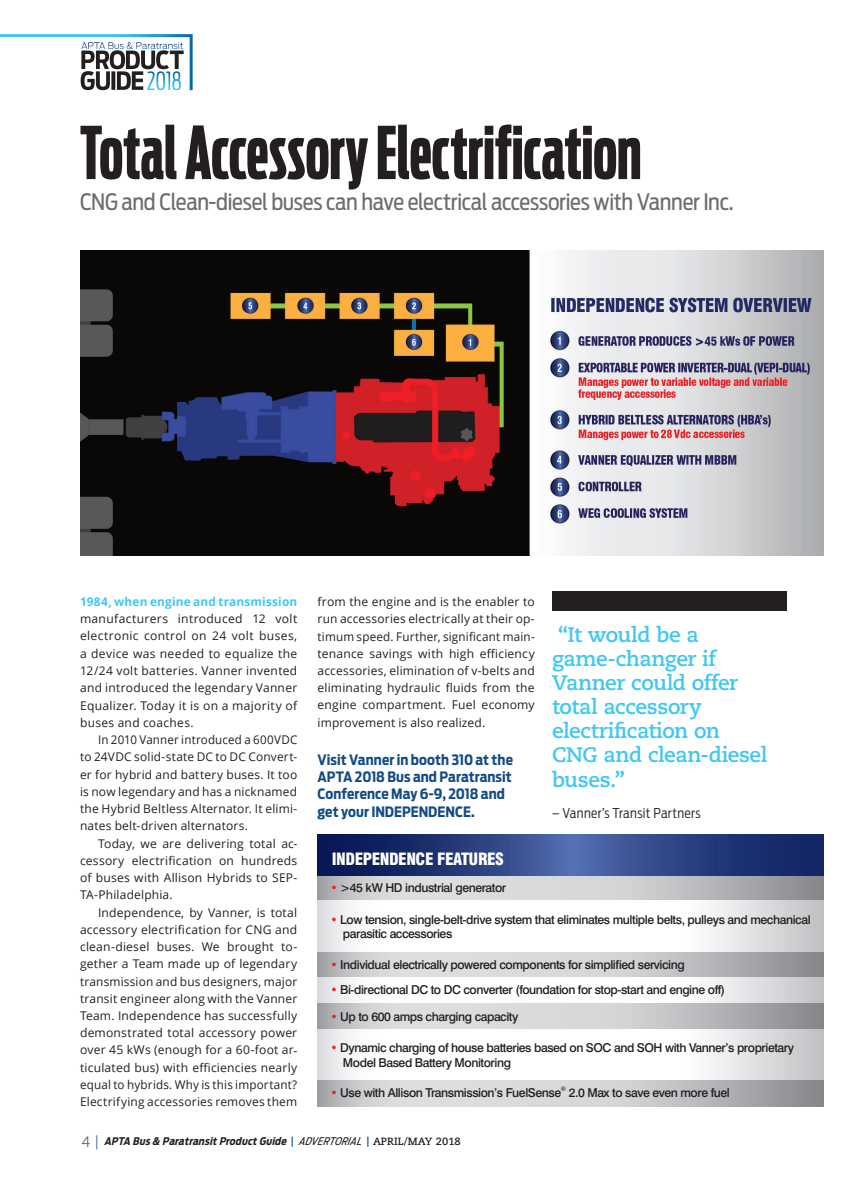
<style>
.page{position:relative;width:864px;height:1188px;background:#fff}
.page>*{position:absolute;margin:0;border:0;box-sizing:border-box;transform-origin:0 0}
.t1{font:700 72px "Antenna Comp";color:#231f20}
.t2{font:22.5px "Antenna Cond";letter-spacing:-.02em;color:#6c6d70}
.t3{font:700 21px/24.3px "Caecilia LT Std";letter-spacing:-.02em;color:#40c7f4}
.t4{font:900 condensed 16.5px "Swiss 721 BT";letter-spacing:-.03em;color:#fff}
.t5{font:700 14.25px/17.2px "Antenna Cond";letter-spacing:.005em;color:#134b86}
.t6{font:300 13.5px "Antenna Cond";letter-spacing:.02em;color:#231f20}
.t7{font:500 12.3px/14.2px "Swiss 721 BT";letter-spacing:-.035em;color:#231f20}
.t8{font:12px/17.2px "Open Sans";letter-spacing:.015em;color:#231f20;text-align:justify}
.t9{font:12px/17.2px "Open Sans";letter-spacing:.015em;color:#231f20;text-align:justify;scale:.96 1}
.t10{font:700 12px "Open Sans";letter-spacing:.015em;color:#40c7f4}
.t11{font:italic 700 10.5px "Antenna Cond";color:#231f20}
.t12{font:500 6.3px "Swiss 721 BT";color:#231f20}
.s1{font-weight:400;color:#ee1d23}
.s2{color:#ee1d23}
.s3{font-family:"Museo Sans 300";font-weight:400;font-style:normal;font-size:15px;color:#636366}
.s4{font-family:"Museo Sans 300";font-weight:400;font-style:normal;font-size:15px;color:#3b6fab}
.s5{font-family:"Museo Sans 700";font-weight:400;font-style:normal;color:#015599}
.s6{font-weight:400}
.s7{font-family:"Caecilia LT Std";font-style:normal}
</style>
<div class="page">
<svg style="left:0;top:34px;width:193px;height:57px"></svg>
<div style="left:552px;top:591px;width:234px;height:20px;background:#231f20"></div>
<img style="left:80px;top:250px;width:744px;height:305px">
<svg style="left:318px;top:875px;width:506px;height:26px;background:#c0c2c7"></svg>
<svg style="left:318px;top:901px;width:506px;height:26px"></svg>
<svg style="left:318px;top:927px;width:506px;height:25px"></svg>
<svg style="left:318px;top:952px;width:506px;height:26px;background:#c6c7ca"></svg>
<svg style="left:318px;top:978px;width:506px;height:26px"></svg>
<svg style="left:318px;top:1004px;width:506px;height:25px;background:#c5c6c8"></svg>
<svg style="left:318px;top:1029px;width:506px;height:26px"></svg>
<svg style="left:318px;top:1055px;width:506px;height:26px"></svg>
<svg style="left:318px;top:1081px;width:506px;height:25px;background:#c5c6c8"></svg>
<svg style="left:318px;top:835px;width:506px;height:40px;background:#273d7d"></svg>
<h1 class="t1" style="left:80px;top:110px;width:563px">Total Accessory Electrification</h1>
<h2 class="t2" style="left:80px;top:188px;width:655px">CNG and Clean-diesel buses can have electrical accessories with Vanner Inc.</h2>
<p class="t10" style="left:80px;top:593px;width:219px">1984, when engine and transmission</p>
<p class="t8" style="left:80px;top:610px;width:219px">manufacturers introduced 12 volt electronic control on 24 volt buses, a device was needed to equalize the 12/24 volt batteries. Vanner invented and introduced the legendary Vanner Equalizer. Today it is on a majority of buses and coaches.</p>
<p class="t9" style="left:80px;top:731px;width:228px;text-indent:18px">In 2010 Vanner introduced a 600VDC to 24VDC solid-state DC to DC Convert&shy;er for hybrid and battery buses. It too is now legendary and has a nicknamed the Hybrid Beltless Alternator. It elimi&shy;nates belt-driven alternators.</p>
<p class="t8" style="left:80px;top:834px;width:219px;text-indent:18px">Today, we are delivering total ac&shy;cessory electrification on hundreds of buses with Allison Hybrids to SEP-TA-Philadelphia.</p>
<p class="t8" style="left:80px;top:903px;width:219px;text-indent:18px">Independence, by Vanner, is total accessory electrification for CNG and clean-diesel buses. We brought to&shy;gether a Team made up of legendary transmission and bus designers, major transit engineer along with the Vanner Team. Independence has successfully demonstrated total accessory power over 45 kWs (enough for a 60-foot ar&shy;ticulated bus) with efficiencies nearly equal to hybrids. Why is this important?<br>Electrifying accessories removes them</p>
<p class="t8" style="left:318px;top:593px;width:219px">from the engine and is the enabler to run accessories electrically at their op&shy;timum speed. Further, significant main&shy;tenance savings with high efficiency accessories, elimination of v-belts and eliminating hydraulic fluids from the engine compartment. Fuel economy improvement is also realized.</p>
<p class="t5" style="left:318px;top:751px;width:197px">Visit Vanner in booth 310 at the<br>APTA 2018 Bus and Paratransit<br>Conference May 6-9, 2018 and get your INDEPENDENCE.</p>
<h3 class="t4" style="left:332px;top:849px;width:174px">INDEPENDENCE FEATURES</h3>
<h3 class="t3" style="left:552px;top:623px;width:217px">“It would be a game-changer if<br>Vanner could offer total accessory electrification on<br>CNG and clean-diesel buses.”</h3>
<p class="t6" style="left:552px;top:805px;width:150px">– Vanner’s Transit Partners</p>
<p class="t7" style="left:331px;top:880px;width:177px"><span class="s1">•</span> &gt;45 kW HD industrial generator</p>
<p class="t7" style="left:343px;top:912px;width:469px;text-indent:-12px"><span class="s2">•</span> Low tension, single-belt-drive system that eliminates multiple belts, pulleys and mechanical parasitic accessories</p>
<p class="t7" style="left:331px;top:957px;width:356px"><span class="s2">•</span> Individual electrically powered components for simplified servicing</p>
<p class="t7" style="left:331px;top:983px;width:396px"><span class="s2">•</span> Bi-directional DC to DC converter (foundation for stop-start and engine off)</p>
<p class="t7" style="left:331px;top:1009px;width:190px"><span class="s2">•</span> Up to 600 amps charging capacity</p>
<p class="t7" style="left:343px;top:1041px;width:453px;text-indent:-12px"><span class="s2">•</span> Dynamic charging of house batteries based on SOC and SOH with Vanner’s proprietary<br>Model Based Battery Monitoring</p>
<p class="t7" style="left:331px;top:1086px;width:232px"><span class="s2">•</span> Use with Allison Transmission’s FuelSense</p>
<p class="t12" style="left:561px;top:1085px;width:7px">®</p>
<p class="t7" style="left:569px;top:1086px;width:163px">2.0 Max to save even more fuel</p>
<p class="t11" style="left:81px;top:1135px;width:381px"><span class="s3">4</span> <span class="s4">|</span> APTA Bus &amp; ParatransitProductGuide <span class="s5">|</span> <span class="s6">ADVERTORIAL</span> <span class="s5">|</span> <span class="s7">A p r i l / M ay 2 0 1 8</span></p>
</div>
